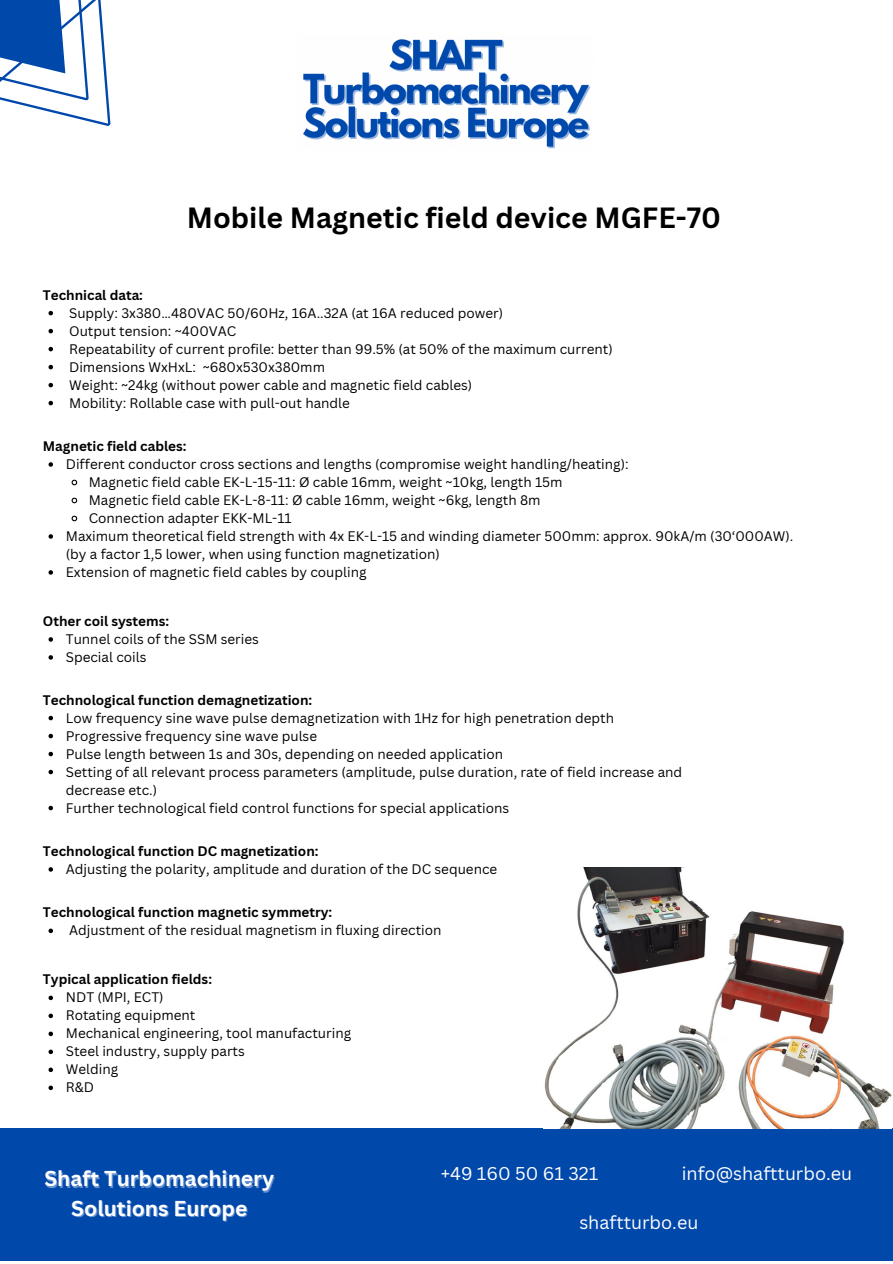
<style>
.page{position:relative;width:893px;height:1264px;background:#fff}
.page>*{position:absolute;margin:0;border:0;box-sizing:border-box;transform-origin:0 0}
.t1{font:700 28.5px "Canva Sans";color:#000}
.t2{font:700 21px/29.2px "Canva Sans";color:#fff;text-align:center}
.t3{font:18px "Canva Sans";color:#fff}
.t4{font:13.5px/18px "Canva Sans";color:#000}
.t5{font:700 13.5px "Canva Sans";color:#000}
</style>
<div class="page">
<img style="left:303px;top:39px;width:288px;height:110px">
<div style="left:0;top:1128px;width:892px;height:132px;background:#0148ab"></div>
<svg style="left:0;top:0;width:111px;height:126px"></svg>
<svg style="left:48px;top:311px;width:5px;height:4px"></svg>
<svg style="left:48px;top:329px;width:5px;height:4px"></svg>
<svg style="left:48px;top:347px;width:5px;height:4px"></svg>
<svg style="left:48px;top:365px;width:5px;height:4px"></svg>
<svg style="left:48px;top:383px;width:5px;height:4px"></svg>
<svg style="left:48px;top:401px;width:5px;height:4px"></svg>
<svg style="left:48px;top:637px;width:5px;height:4px"></svg>
<svg style="left:48px;top:655px;width:5px;height:4px"></svg>
<svg style="left:48px;top:462px;width:5px;height:5px"></svg>
<svg style="left:71px;top:479px;width:7px;height:7px"></svg>
<svg style="left:71px;top:497px;width:7px;height:7px"></svg>
<svg style="left:71px;top:515px;width:7px;height:7px"></svg>
<svg style="left:48px;top:534px;width:5px;height:4px"></svg>
<svg style="left:48px;top:570px;width:5px;height:4px"></svg>
<svg style="left:48px;top:715px;width:5px;height:5px"></svg>
<svg style="left:48px;top:733px;width:5px;height:5px"></svg>
<svg style="left:48px;top:751px;width:5px;height:5px"></svg>
<svg style="left:48px;top:769px;width:5px;height:5px"></svg>
<svg style="left:48px;top:805px;width:5px;height:5px"></svg>
<svg style="left:48px;top:928px;width:5px;height:5px"></svg>
<svg style="left:48px;top:867px;width:5px;height:4px"></svg>
<svg style="left:48px;top:995px;width:5px;height:5px"></svg>
<svg style="left:48px;top:1013px;width:5px;height:5px"></svg>
<svg style="left:48px;top:1031px;width:5px;height:5px"></svg>
<svg style="left:48px;top:1049px;width:5px;height:5px"></svg>
<svg style="left:48px;top:1067px;width:5px;height:5px"></svg>
<svg style="left:48px;top:1085px;width:5px;height:5px"></svg>
<img style="left:544px;top:867px;width:347px;height:261px">
<p class="t5" style="left:43px;top:285px;width:102px">Technical data:</p>
<p class="t1" style="left:187px;top:198px;width:535px">Mobile Magnetic field device MGFE-70</p>
<p class="t4" style="left:69px;top:303px;width:435px">Supply: 3x380…480VAC 50/60Hz, 16A..32A (at 16A reduced power)</p>
<p class="t4" style="left:69px;top:321px;width:169px">Output tension: ~400VAC</p>
<p class="t4" style="left:69px;top:339px;width:545px">Repeatability of current profile: better than 99.5% (at 50% of the maximum current)</p>
<p class="t4" style="left:69px;top:357px;width:257px">Dimensions WxHxL: ~680x530x380mm</p>
<p class="t4" style="left:69px;top:375px;width:404px">Weight: ~24kg (without power cable and magnetic field cables)</p>
<p class="t4" style="left:69px;top:393px;width:282px">Mobility: Rollable case with pull-out handle</p>
<p class="t5" style="left:43px;top:436px;width:145px">Magnetic field cables:</p>
<p class="t4" style="left:66px;top:455px;width:564px">Different conductor cross sections and lengths (compromise weight handling/heating):</p>
<p class="t4" style="left:89px;top:473px;width:475px">Magnetic field cable EK-L-15-11: Ø cable 16mm, weight ~10kg, length 15m</p>
<p class="t4" style="left:89px;top:491px;width:453px">Magnetic field cable EK-L-8-11: Ø cable 16mm, weight ~6kg, length 8m</p>
<p class="t4" style="left:89px;top:508px;width:204px">Connection adapter EKK-ML-11</p>
<p class="t4" style="left:66px;top:526px;width:729px">Maximum theoretical field strength with 4x EK-L-15 and winding diameter 500mm: approx. 90kA/m (30‘000AW). (by a factor 1,5 lower, when using function magnetization)</p>
<p class="t4" style="left:66px;top:562px;width:302px">Extension of magnetic field cables by coupling</p>
<p class="t5" style="left:43px;top:611px;width:128px">Other coil systems:</p>
<p class="t4" style="left:66px;top:629px;width:195px">Tunnel coils of the SSM series</p>
<p class="t4" style="left:66px;top:647px;width:82px">Special coils</p>
<p class="t5" style="left:43px;top:690px;width:271px">Technological function demagnetization:</p>
<p class="t4" style="left:66px;top:708px;width:550px">Low frequency sine wave pulse demagnetization with 1Hz for high penetration depth</p>
<p class="t4" style="left:66px;top:726px;width:253px">Progressive frequency sine wave pulse</p>
<p class="t4" style="left:66px;top:744px;width:439px">Pulse length between 1s and 30s, depending on needed application</p>
<p class="t4" style="left:66px;top:762px;width:618px">Setting of all relevant process parameters (amplitude, pulse duration, rate of field increase and decrease etc.)</p>
<p class="t4" style="left:66px;top:798px;width:445px">Further technological field control functions for special applications</p>
<p class="t5" style="left:43px;top:841px;width:277px">Technological function DC magnetization:</p>
<p class="t4" style="left:66px;top:859px;width:433px">Adjusting the polarity, amplitude and duration of the DC sequence</p>
<p class="t5" style="left:43px;top:902px;width:291px">Technological function magnetic symmetry:</p>
<p class="t4" style="left:69px;top:921px;width:374px">Adjustment of the residual magnetism in fluxing direction</p>
<p class="t5" style="left:43px;top:969px;width:171px">Typical application fields:</p>
<p class="t4" style="left:66px;top:988px;width:99px">NDT (MPI, ECT)</p>
<p class="t4" style="left:66px;top:1006px;width:131px">Rotating equipment</p>
<p class="t4" style="left:66px;top:1024px;width:287px">Mechanical engineering, tool manufacturing</p>
<p class="t4" style="left:66px;top:1042px;width:180px">Steel industry, supply parts</p>
<p class="t4" style="left:66px;top:1060px;width:54px">Welding</p>
<p class="t4" style="left:66px;top:1078px;width:30px">R&amp;D</p>
<p class="t2" style="left:44px;top:1163px;width:231px">Shaft Turbomachinery<br>Solutions Europe</p>
<p class="t3" style="left:441px;top:1160px;width:159px">+49 160 50 61 321</p>
<p class="t3" style="left:681px;top:1160px;width:172px">info@shaftturbo.eu</p>
<p class="t3" style="left:579px;top:1209px;width:120px">shaftturbo.eu</p>
</div>
